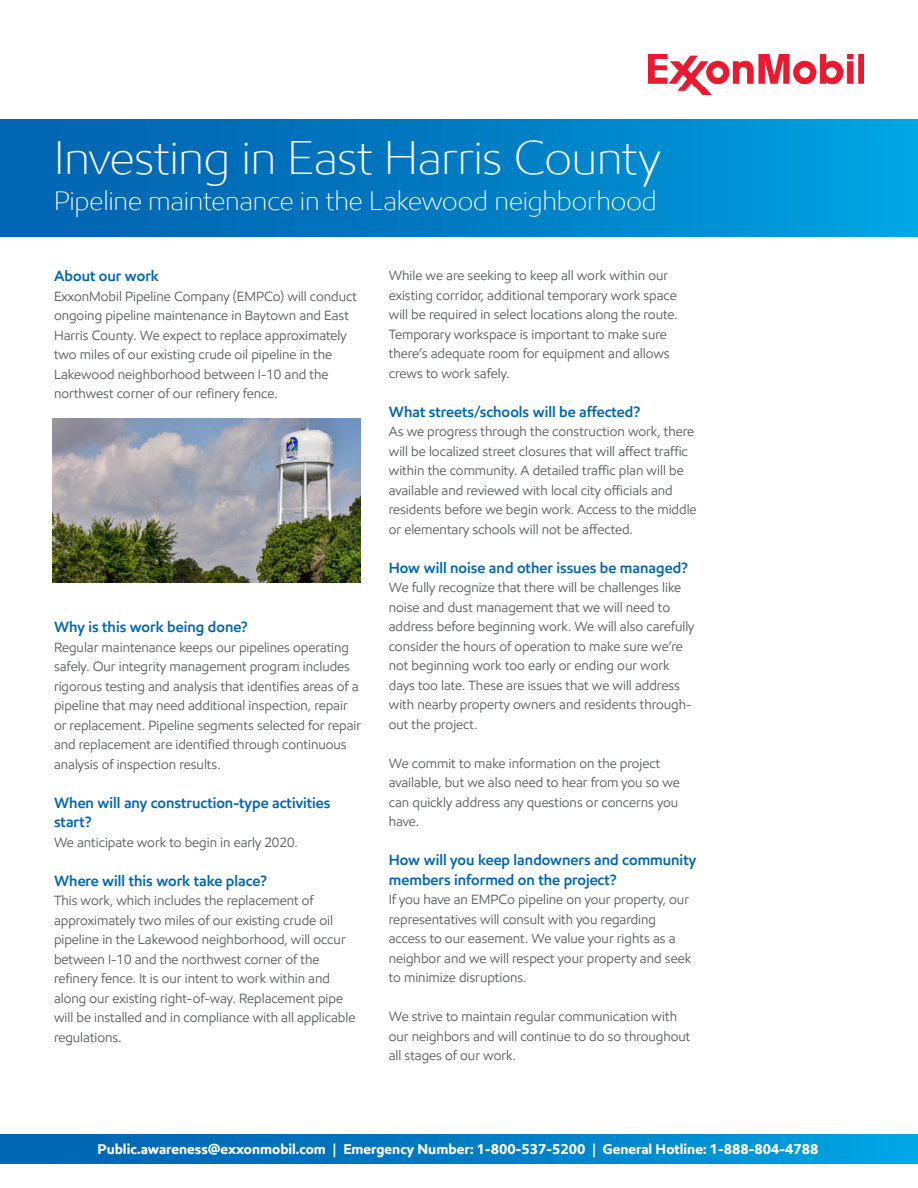
<style>
.page{position:relative;width:918px;height:1188px;background:#fff}
.page>*{position:absolute;margin:0;border:0;box-sizing:border-box;transform-origin:0 0}
.Small_page_header_24{font:300 48px "E Mprint";letter-spacing:-.01em;color:#fff}
.Small_page_header_24-2{font:300 27px "E Mprint";letter-spacing:-.005em;color:#fff}
.Body_subheadline_10{font:600 15px/19.5px "E Mprint";color:#0166b3}
.t1{font:700 14.25px "E Mprint";color:#fff}
.t2{font:13.5px/19.5px "E Mprint";color:#57585a}
</style>
<div class="page">
<img style="left:648px;top:54px;width:216px;height:41px">
<img style="left:53px;top:418px;width:308px;height:165px">
<div style="left:0;top:120px;width:918px;height:117px;background:linear-gradient(to right,#015dac,#00a0df)"></div>
<div style="left:0;top:1134px;width:918px;height:30px;background:linear-gradient(to right,#015eac,#00a1df)"></div>
<p class="Small_page_header_24" style="left:54px;top:128px;width:607px">Investing in East Harris County</p>
<p class="Small_page_header_24-2" style="left:54px;top:184px;width:604px">Pipeline maintenance in the Lakewood neighborhood</p>
<p class="Body_subheadline_10" style="left:54px;top:266px;width:106px">About our work</p>
<p class="t2" style="left:54px;top:286px;width:305px">ExxonMobil Pipeline Company (EMPCo) will conduct ongoing pipeline maintenance in Baytown and East Harris County. We expect to replace approximately two miles of our existing crude oil pipeline in the Lakewood neighborhood between I-10 and the northwest corner of our refinery fence.</p>
<p class="Body_subheadline_10" style="left:54px;top:617px;width:195px">Why is this work being done?</p>
<p class="t2" style="left:54px;top:637px;width:309px">Regular maintenance keeps our pipelines operating safely. Our integrity management program includes rigorous testing and analysis that identifies areas of a pipeline that may need additional inspection, repair or replacement. Pipeline segments selected for repair and replacement are identified through continuous analysis of inspection results.</p>
<p class="Body_subheadline_10" style="left:54px;top:793px;width:278px">When will any construction-type activities start?</p>
<p class="t2" style="left:54px;top:832px;width:245px">We anticipate work to begin in early 2020.</p>
<p class="Body_subheadline_10" style="left:54px;top:871px;width:214px">Where will this work take place?</p>
<p class="t2" style="left:54px;top:891px;width:303px">This work, which includes the replacement of approximately two miles of our existing crude oil pipeline in the Lakewood neighborhood, will occur between I-10 and the northwest corner of the refinery fence. It is our intent to work within and along our existing right-of-way. Replacement pipe will be installed and in compliance with all applicable regulations.</p>
<p class="t2" style="left:389px;top:266px;width:290px">While we are seeking to keep all work within our existing corridor, additional temporary work space will be required in select locations along the route.<br>Temporary workspace is important to make sure there’s adequate room for equipment and allows crews to work safely.</p>
<p class="Body_subheadline_10" style="left:389px;top:402px;width:253px">What streets/schools will be affected?</p>
<p class="t2" style="left:389px;top:422px;width:309px">As we progress through the construction work, there will be localized street closures that will affect traffic within the community. A detailed traffic plan will be available and reviewed with local city officials and residents before we begin work. Access to the middle or elementary schools will not be affected.</p>
<p class="Body_subheadline_10" style="left:389px;top:558px;width:301px">How will noise and other issues be managed?</p>
<p class="t2" style="left:389px;top:578px;width:307px">We fully recognize that there will be challenges like noise and dust management that we will need to address before beginning work. We will also carefully consider the hours of operation to make sure we’re not beginning work too early or ending our work days too late. These are issues that we will address with nearby property owners and residents through&shy;out the project.</p>
<p class="t2" style="left:389px;top:753px;width:293px">We commit to make information on the project available, but we also need to hear from you so we can quickly address any questions or concerns you have.</p>
<p class="Body_subheadline_10" style="left:389px;top:850px;width:309px">How will you keep landowners and community members informed on the project?</p>
<p class="t2" style="left:389px;top:890px;width:304px">If you have an EMPCo pipeline on your property, our representatives will consult with you regarding access to our easement. We value your rights as a neighbor and we will respect your property and seek to minimize disruptions.</p>
<p class="t2" style="left:389px;top:1007px;width:303px">We strive to maintain regular communication with our neighbors and will continue to do so throughout all stages of our work.</p>
<p class="t1" style="left:97px;top:1140px;width:723px">Public.awareness@exxonmobil.com | Emergency Number: 1-800-537-5200 | General Hotline: 1-888-804-4788</p>
</div>
